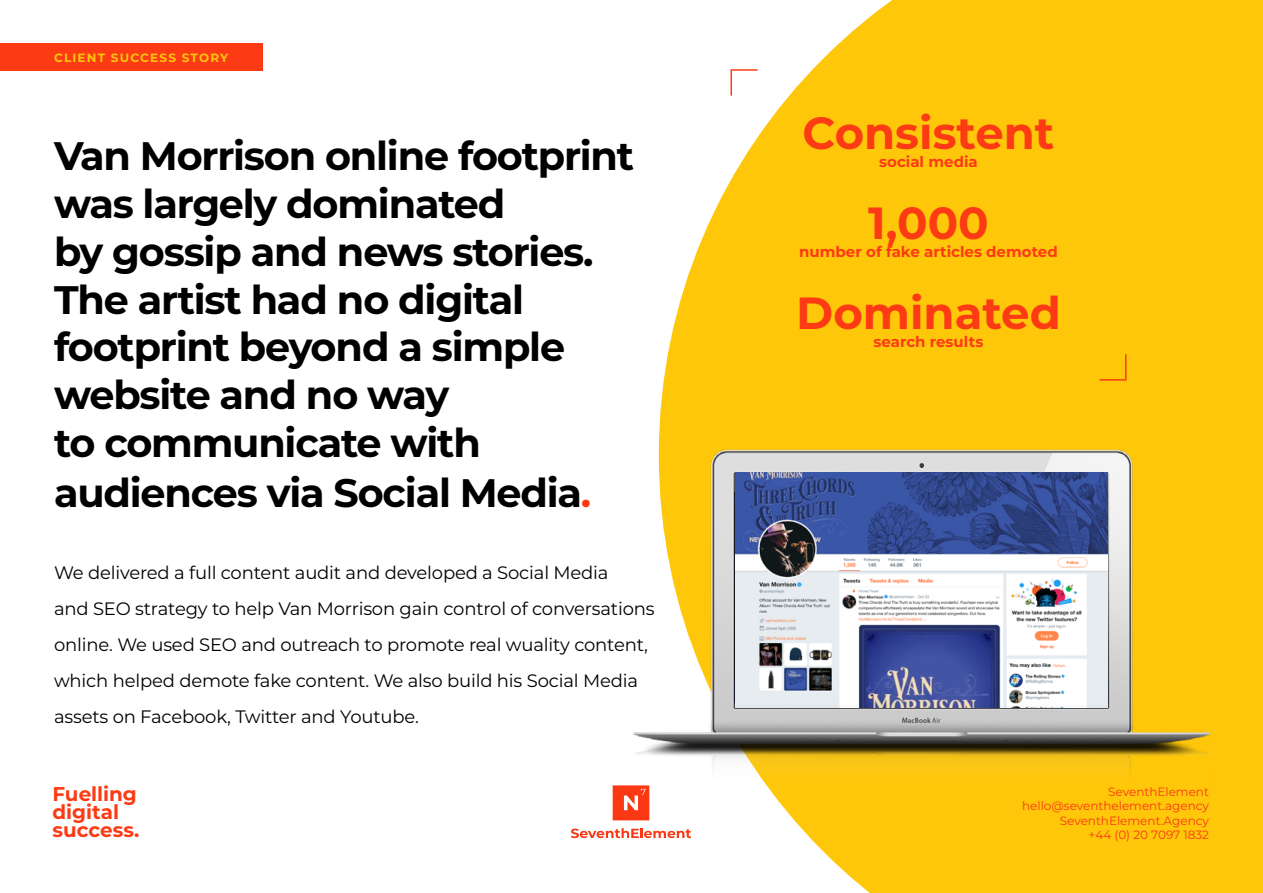
<style>
.page{position:relative;width:1263px;height:893px;background:#fff}
.page>*{position:absolute;margin:0;border:0;box-sizing:border-box;transform-origin:0 0}
.t1{font:700 45px "Montserrat";color:#fc3b14}
.t2{font:700 39.75px/48.2px "Montserrat";letter-spacing:-.03em;color:#000}
.t3{font:700 19.95px/18px "Montserrat";color:#fc3b14}
.t4{font:18px/36px "Montserrat";letter-spacing:-.01em;color:#000}
.t5{font:700 15px "Montserrat";color:#fc3b14}
.t6{font:12px/14.4px "Montserrat";color:#fa3814;text-align:right}
.t7{font:700 12px "Montserrat";letter-spacing:.1em;color:#ffc70a}
.s1{color:#fc3b14}
</style>
<div class="page">
<svg style="left:659px;top:0;width:604px;height:893px;background:#fecf2d"></svg>
<svg style="left:613px;top:785px;width:36px;height:35px"></svg>
<svg style="left:571px;top:828px;width:120px;height:10px"></svg>
<div style="left:0;top:44px;width:262px;height:27px;background:#fc3b14"></div>
<svg style="left:730px;top:68px;width:29px;height:29px"></svg>
<svg style="left:1098px;top:353px;width:29px;height:28px"></svg>
<img style="left:633px;top:424px;width:618px;height:354px">
<img style="left:735px;top:472px;width:372px;height:235px">
<p class="t7" style="left:54px;top:49px;width:176px">CLIENT SUCCESS STORY</p>
<h2 class="t2" style="left:54px;top:130px;width:582px">Van Morrison online footprint was largely dominated<br>by gossip and news stories.<br>The artist had no digital footprint beyond a simple website and no way<br>to communicate with audiences via Social Media<span class="s1">.</span></h2>
<p class="t4" style="left:54px;top:554px;width:602px">We delivered a full content audit and developed a Social Media<br>and SEO strategy to help Van Morrison gain control of conversations online. We used SEO and outreach to promote real wuality content, which helped demote fake content. We also build his Social Media assets on Facebook, Twitter and Youtube.</p>
<p class="t3" style="left:53px;top:784px;width:88px">Fuelling digital success.</p>
<h1 class="t1" style="left:802px;top:101px;width:253px">Consistent</h1>
<p class="t5" style="left:879px;top:151px;width:100px">social media</p>
<h1 class="t1" style="left:868px;top:191px;width:122px">1,000</h1>
<p class="t5" style="left:799px;top:241px;width:260px">number of fake articles demoted</p>
<h1 class="t1" style="left:796px;top:281px;width:266px">Dominated</h1>
<p class="t5" style="left:873px;top:331px;width:111px">search results</p>
<p class="t6" style="left:1022px;top:784px;width:188px">SeventhElement hello@seventhelement.agency<br>SeventhElement.Agency<br>+44 (0) 20 7097 1832</p>
</div>
